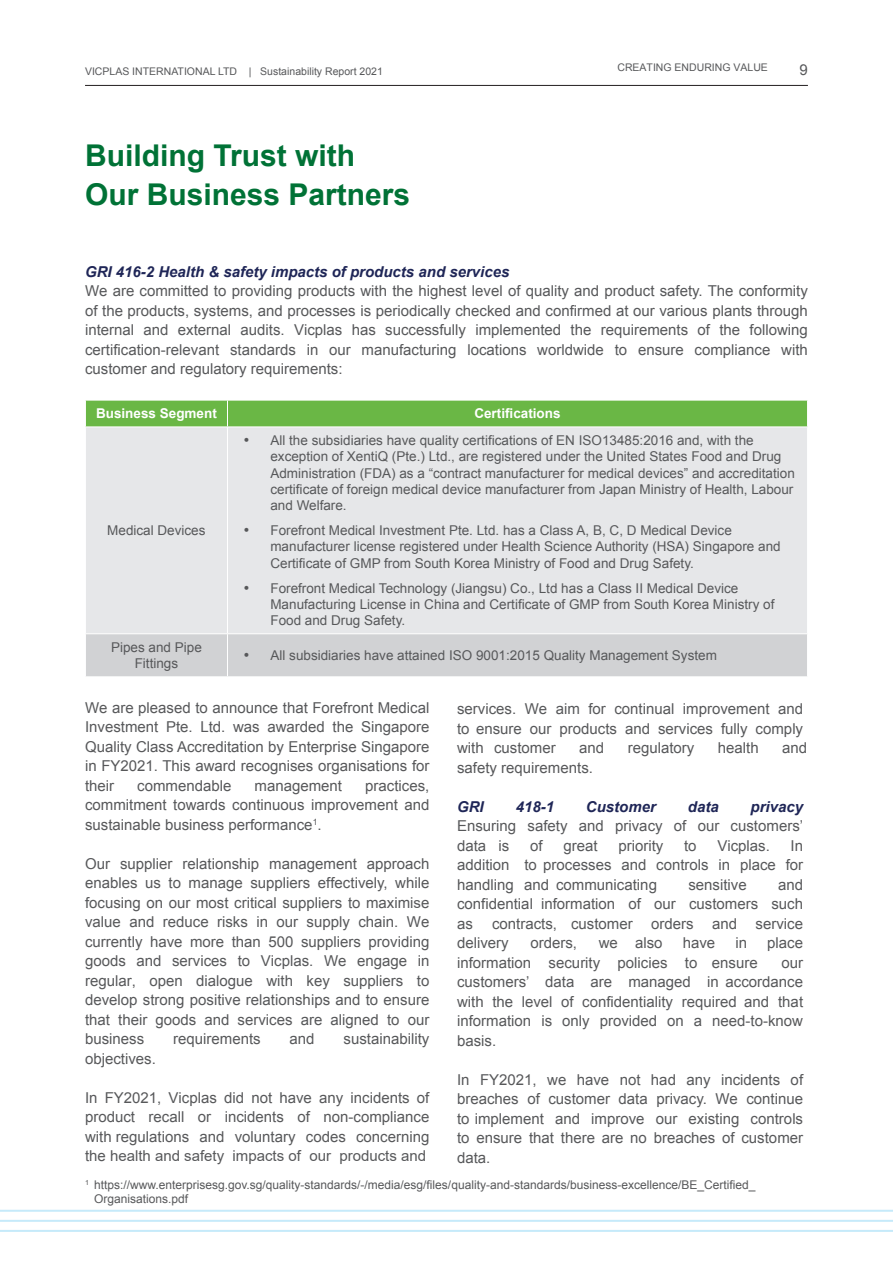
<style>
.page{position:relative;width:893px;height:1263px;background:#fff}
.page>*{position:absolute;margin:0;border:0;box-sizing:border-box;transform-origin:0 0}
.heading_1{font:700 30px/39px "Arial";color:#007236}
.heading_1-2{font:15px/19.5px "Arial";color:#57585a;text-align:justify}
.t1{font:italic 700 15px "Arial";color:#1f2657}
.t2{font:15px "Arial";color:#57585a}
.t3{font:13.5px/16.2px "Arial";color:#57585a}
.t4{font:700 13.5px "Arial";color:#fff}
.t5{font:12px/14.4px "Arial";color:#57585a}
.t6{font:10.5px "Arial";color:#57585a}
.s1{font-weight:700;font-style:italic;color:#1f2657}
.s2{font-style:inherit}
</style>
<div class="page">
<hr style="left:85px;top:85px;width:723px;height:1px;background:#231f20">
<hr style="left:0;top:1230px;width:893px;height:2px;background:#c8ebfa">
<hr style="left:0;top:1220px;width:893px;height:2px;background:#caebfa">
<svg style="left:0;top:1209px;width:893px;height:3px"></svg>
<div style="left:86px;top:428px;width:721px;height:205px;background:#e6e7e9"></div>
<div style="left:86px;top:634px;width:721px;height:42px;background:#d1d2d4"></div>
<svg style="left:85px;top:400px;width:723px;height:27px;background:#71ba4e"></svg>
<hr style="left:227px;top:427px;width:1px;height:206px;background:#fff">
<hr style="left:227px;top:634px;width:1px;height:42px;background:#fff">
<p class="t6" style="left:617px;top:61px;width:152px">CREATING ENDURING VALUE</p>
<p class="t6" style="left:85px;top:64px;width:299px">VICPLAS INTERNATIONAL LTD | Sustainability Report 2021</p>
<p class="heading_1-2" style="left:800px;top:60px;width:10px">9</p>
<p class="heading_1" style="left:85px;top:137px;width:327px">Building Trust with<br>Our Business Partners</p>
<p class="heading_1-2" style="left:85px;top:262px;width:724px;text-align:left"><span class="s1">GRI 416-2 Health &amp; safety impacts of products and services<br></span>We are committed to providing products with the highest level of quality and product safety. The conformity <span class="s2">of the products, systems, and processes is periodically checked and confirmed at our various plants</span> through internal and external audits. Vicplas has successfully implemented the requirements of the following <span class="s2">certification-relevant</span> standards in our manufacturing locations worldwide to ensure compliance with customer and regulatory requirements:</p>
<p class="t4" style="left:96px;top:405px;width:122px">Business Segment</p>
<p class="t4" style="left:474px;top:405px;width:88px">Certifications</p>
<p class="t3" style="left:107px;top:523px;width:100px">Medical Devices</p>
<p class="t3" style="left:270px;top:433px;width:526px;text-indent:-27px">• <span class="s2">All the subsidiaries have quality certifications of EN ISO13485:2016 and, with the </span>exception of XentiQ (Pte.) Ltd., are registered under the United States Food and Drug Administration (FDA) as a “contract manufacturer for medical devices” and accreditation <span class="s2">certificate of foreign medical device manufacturer from Japan Ministry of Health, Labour </span>and Welfare.</p>
<p class="t3" style="left:270px;top:523px;width:512px;text-indent:-27px">• Forefront Medical Investment Pte. Ltd. has a Class A, B, C, D Medical Device manufacturer license registered under Health Science Authority (HSA) Singapore and<br><span class="s2">Certificate of GMP</span> from South Korea Ministry of Food and Drug Safety.</p>
<p class="t3" style="left:270px;top:580px;width:505px;text-indent:-27px">• Forefront Medical Technology (Jiangsu) Co., Ltd has a Class II Medical Device<br><span class="s2">Manufacturing License in China and Certificate of GMP</span> from South Korea Ministry of<br>Food and Drug Safety.</p>
<p class="t3" style="left:111px;top:639px;width:92px;text-align:center">Pipes and Pipe<br>Fittings</p>
<p class="t3" style="left:243px;top:647px;width:475px">• All subsidiaries have attained ISO 9001:2015 Quality Management System</p>
<p class="heading_1-2" style="left:85px;top:698px;width:346px">We are pleased to announce that Forefront Medical Investment Pte. Ltd. was awarded the Singapore Quality Class Accreditation by Enterprise Singapore in FY2021. This award recognises organisations for their</p>
<p class="heading_1-2" style="left:457px;top:699px;width:348px">services. We aim for continual improvement and to ensure our products and services fully comply with customer</p>
<p class="heading_1-2" style="left:579px;top:738px;width:27px">and</p>
<p class="heading_1-2" style="left:628px;top:738px;width:68px">regulatory</p>
<p class="heading_1-2" style="left:718px;top:738px;width:42px">health</p>
<p class="heading_1-2" style="left:782px;top:738px;width:27px">and</p>
<p class="heading_1-2" style="left:457px;top:758px;width:137px">safety requirements.</p>
<p class="t1" style="left:457px;top:796px;width:28px">GRI</p>
<p class="t1" style="left:516px;top:796px;width:40px">418-1</p>
<p class="t1" style="left:586px;top:796px;width:72px">Customer</p>
<p class="t1" style="left:688px;top:796px;width:32px">data</p>
<p class="heading_1-2" style="left:85px;top:776px;width:346px;text-indent:280px">practices, commitment towards continuous improvement and sustainable business performance<sup>1</sup>.</p>
<p class="heading_1-2" style="left:85px;top:854px;width:346px">Our supplier relationship management approach enables us to manage suppliers effectively, while focusing on our most critical suppliers to maximi<span class="s2">s</span>e value and reduce risks in our supply chain. We currently have more than 500 suppliers providing goods and services to Vicplas. We engage in regular, open dialogue with key suppliers to develop strong positive relationships and to ensure that their goods and services are aligned to our business</p>
<p class="heading_1-2" style="left:137px;top:776px;width:96px">commendable</p>
<p class="heading_1-2" style="left:255px;top:776px;width:89px">management</p>
<p class="heading_1-2" style="left:457px;top:797px;width:348px;text-indent:293px"><span class="s1">privacy </span>Ensuring safety and privacy of our customers’ data is</p>
<p class="heading_1-2" style="left:530px;top:836px;width:14px">of</p>
<p class="heading_1-2" style="left:563px;top:836px;width:36px">great</p>
<p class="heading_1-2" style="left:618px;top:836px;width:46px">priority</p>
<p class="heading_1-2" style="left:684px;top:836px;width:14px">to</p>
<p class="heading_1-2" style="left:717px;top:836px;width:54px">Vicplas.</p>
<p class="heading_1-2" style="left:457px;top:836px;width:348px;text-indent:334px">In addition to processes and controls in place for handling and communicating</p>
<p class="heading_1-2" style="left:457px;top:875px;width:348px;text-indent:321px">and <span class="s2">confidential</span> information of our customers such as</p>
<p class="heading_1-2" style="left:688px;top:875px;width:60px">sensitive</p>
<p class="heading_1-2" style="left:457px;top:914px;width:348px;text-indent:35px">contracts, customer orders and service delivery</p>
<p class="heading_1-2" style="left:530px;top:933px;width:48px">orders,</p>
<p class="heading_1-2" style="left:599px;top:933px;width:65px">we also</p>
<p class="heading_1-2" style="left:683px;top:933px;width:34px">have</p>
<p class="t2" style="left:735px;top:932px;width:13px">i<span class="s2">n</span></p>
<p class="heading_1-2" style="left:767px;top:933px;width:37px">place</p>
<p class="heading_1-2" style="left:457px;top:953px;width:302px">information security policies to ensure</p>
<p class="heading_1-2" style="left:457px;top:953px;width:348px;text-indent:324px">our customers’ data are managed in accordance with the <span class="s2">level of confidentiality required and that information</span> is only provided on a need-to-know basis.</p>
<p class="heading_1-2" style="left:457px;top:1070px;width:348px">In FY2021, we have not had any incidents of breaches of customer data privacy. We continue to implement and improve our existing controls to ensure that there are no breaches of customer data.</p>
<p class="t5" style="left:94px;top:1178px;width:663px;text-indent:-9px"><sup>1</sup> <span class="s2">https://www.enterprisesg.gov</span>.sg/quality-standards/-/media/esg/files/quality-and-standards/business-excellence/BE_Certified_<br><span class="s2">Organisations.pdf</span></p>
<p class="heading_1-2" style="left:173px;top:1029px;width:89px">requirements</p>
<p class="heading_1-2" style="left:290px;top:1029px;width:27px">and</p>
<p class="heading_1-2" style="left:344px;top:1029px;width:87px">sustainability</p>
<p class="heading_1-2" style="left:85px;top:1049px;width:72px">objectives.</p>
<p class="heading_1-2" style="left:85px;top:1088px;width:346px">In FY2021, Vicplas did not have any incidents of product recall or incidents of non-compliance with regulations and voluntary codes concerning the <span class="s2">health and safety impacts of our products and</span></p>
</div>
